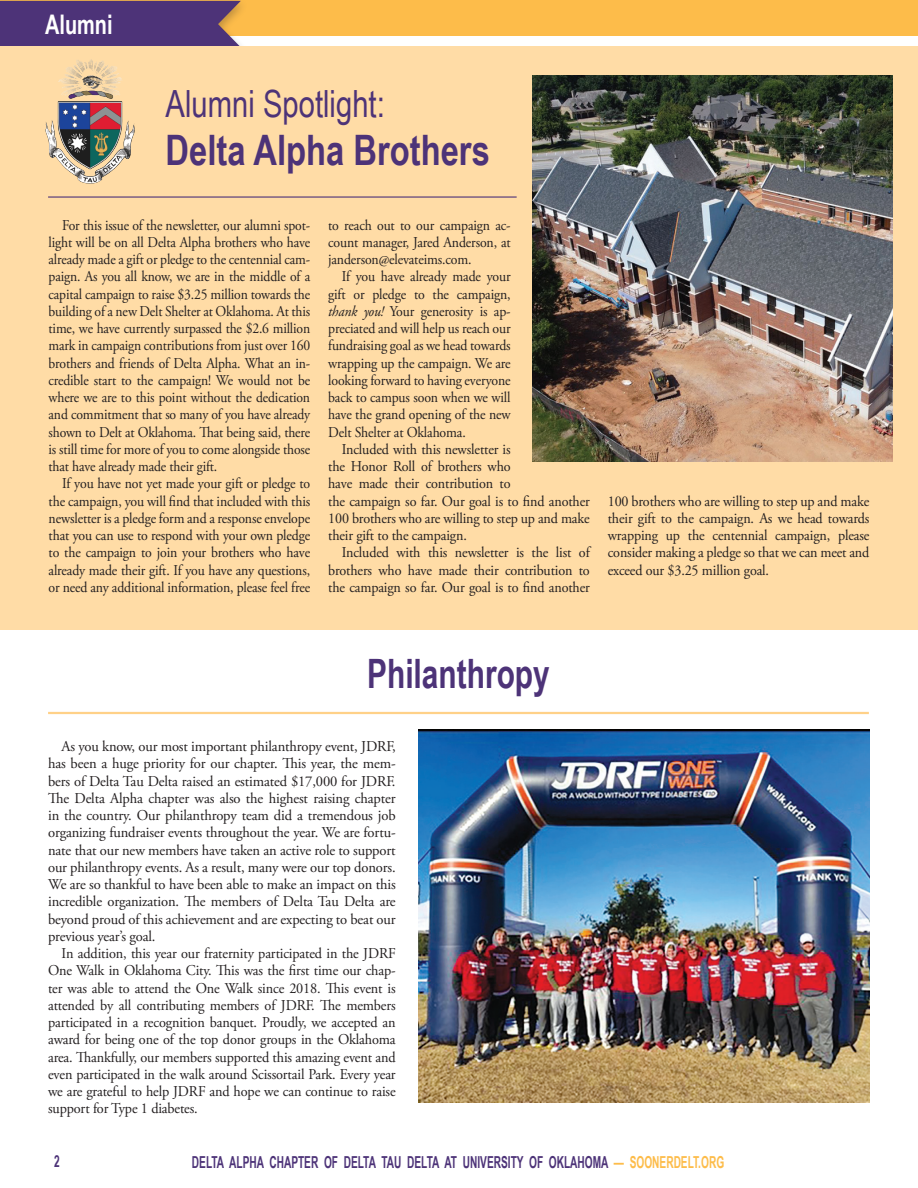
<style>
.page{position:relative;width:918px;height:1188px;background:#fff}
.page>*{position:absolute;margin:0;border:0;box-sizing:border-box;transform-origin:0 0}
.Headers{font:700 42px "Arial Narrow";color:#4d3378;scale:.95 1}
.Headers-2{font:700 40.5px "Arial Narrow";color:#4d3378;scale:.9 1}
.Headers-3{font:37.5px "Arial Narrow";color:#4d3378;scale:.95 1}
.Headers-4{font:700 27px "Arial Narrow";color:#fff;scale:.9 1}
.t1{font:700 16.5px "Arial Narrow";color:#4d3378;scale:.75 1}
.Body{font:15px/17.2px "Adobe Garamond Pro";letter-spacing:-.01em;color:#231f20;text-align:justify;scale:.92 1}
.Body-2{font:15px/17.2px "Adobe Garamond Pro";letter-spacing:-.01em;color:#231f20;text-align:justify;scale:.91 1}
.Body-3{font:15px/17.2px "Adobe Garamond Pro";letter-spacing:-.01em;color:#231f20;text-align:justify}
.Body-4{font:15px/17.2px "Adobe Garamond Pro";letter-spacing:-.01em;color:#231f20;text-align:justify;scale:.95 1}
.Body-5{font:15px/17.2px "Adobe Garamond Pro";letter-spacing:-.01em;color:#231f20;text-align:justify;scale:.94 1}
.s1{font-style:italic}
.s2{color:#fdbc4a}
</style>
<div class="page">
<div style="left:0;top:0;width:918px;height:36px;background:#fdbc4a"></div>
<div style="left:0;top:0;width:248px;height:60px;background:#231f20;opacity:.28"></div>
<div style="left:0;top:1px;width:241px;height:45px;background:#4d3378"></div>
<div style="left:0;top:46px;width:918px;height:584px;background:#ffdca6"></div>
<hr style="left:917px;top:668px;width:1px;height:471px;background:#ffdca6">
<img style="left:532px;top:76px;width:360px;height:386px">
<hr style="left:48px;top:712px;width:821px;height:2px;background:#ffd188">
<img style="left:419px;top:730px;width:451px;height:373px">
<hr style="left:48px;top:196px;width:469px;height:2px;background:#4d3378">
<img style="left:57px;top:59px;width:51px;height:111px">
<p class="Headers-4" style="left:45px;top:4px;width:77px">Alumni</p>
<p class="Headers-3" style="left:166px;top:77px;width:232px">Alumni Spotlight:</p>
<p class="Headers" style="left:166px;top:119px;width:343px">Delta Alpha Brothers</p>
<p class="Body-2" style="left:49px;top:217px;width:289px;text-indent:14px">For this issue of the newsletter, our alumni spot&shy;light will be on all Delta Alpha brothers who have already made a gift or pledge to the centennial cam&shy;paign. As you all know, we are in the middle of a capital campaign to raise $3.25 million towards the building of a new Delt Shelter at Oklahoma. At this time, we have currently surpassed the $2.6 million mark in campaign contributions from just over 160 brothers and friends of Delta Alpha. What an in&shy;credible start to the campaign! We would not be where we are to this point without the dedication and commitment that so many of you have already shown to Delt at Oklahoma. That being said, there is still time for more of you to come alongside those that have already made their gift.</p>
<p class="Body" style="left:49px;top:475px;width:286px;text-indent:14px">If you have not yet made your gift or pledge to the campaign, you will find that included with this newsletter is a pledge form and a response envelope that you can use to respond with your own pledge to the campaign to join your brothers who have already made their gift. If you have any questions, or need any additional information, please feel free</p>
<p class="Body" style="left:328px;top:217px;width:200px">to reach out to our campaign ac&shy;count manager, Jared Anderson, at janderson@elevateims.com.</p>
<p class="Body" style="left:328px;top:268px;width:200px;text-indent:14px">If you have already made your gift or pledge to the campaign, <span class="s1">thank you!</span> Your generosity is ap&shy;preciated and will help us reach our fundraising goal as we head towards wrapping up the campaign. We are looking forward to having everyone back to campus soon when we will have the grand opening of the new Delt Shelter at Oklahoma.</p>
<p class="Body-5" style="left:328px;top:441px;width:280px;text-align:left;text-indent:14px">Included with this newsletter is<br>the Honor Roll of brothers who<br>have made their contribution to<br>the campaign so far. Our goal is to find another 100 brothers who are willing to step up and make their gift to the campaign.</p>
<p class="Body-5" style="left:328px;top:544px;width:280px;text-indent:14px">Included with this newsletter is the list of brothers who have made their contribution to the campaign so far. Our goal is to find another</p>
<p class="Body-5" style="left:608px;top:493px;width:280px">100 brothers who are willing to step up and make their gift to the campaign. As we head towards wrapping up the centennial campaign, please consider making a pledge so that we can meet and exceed our $3.25 million goal.</p>
<p class="Headers-2" style="left:367px;top:643px;width:204px">Philanthropy</p>
<p class="Body-3" style="left:48px;top:738px;width:349px;text-indent:14px">As you know, our most important philanthropy event, JDRF, has been a huge priority for our chapter. This year, the mem&shy;bers of Delta Tau Delta raised an estimated $17,000 for JDRF.<br>The Delta Alpha chapter was also the highest raising chapter in the country. Our philanthropy team did a tremendous job organizing fundraiser events throughout the year. We are fortu&shy;nate that our new members have taken an active role to support our philanthropy events. As a result, many were our top donors.<br>We are so thankful to have been able to make an impact on this incredible organization. The members of Delta Tau Delta are beyond proud of this achievement and are expecting to beat our previous year’s goal.</p>
<p class="Body-4" style="left:48px;top:945px;width:367px;text-indent:14px">In addition, this year our fraternity participated in the JDRF One Walk in Oklahoma City. This was the first time our chap&shy;ter was able to attend the One Walk since 2018. This event is attended by all contributing members of JDRF. The members participated in a recognition banquet. Proudly, we accepted an award for being one of the top donor groups in the Oklahoma area. Thankfully, our members supported this amazing event and even participated in the walk around Scissortail Park. Every year we are grateful to help JDRF and hope we can continue to raise support for Type 1 diabetes.</p>
<p class="t1" style="left:54px;top:1149px;width:9px">2</p>
<p class="t1" style="left:192px;top:1150px;width:711px">DELTA ALPHA CHAPTER OF DELTA TAU DELTA AT UNIVERSITY OF OKLAHOMA <span class="s2">— SOONERDELT.ORG</span></p>
</div>
